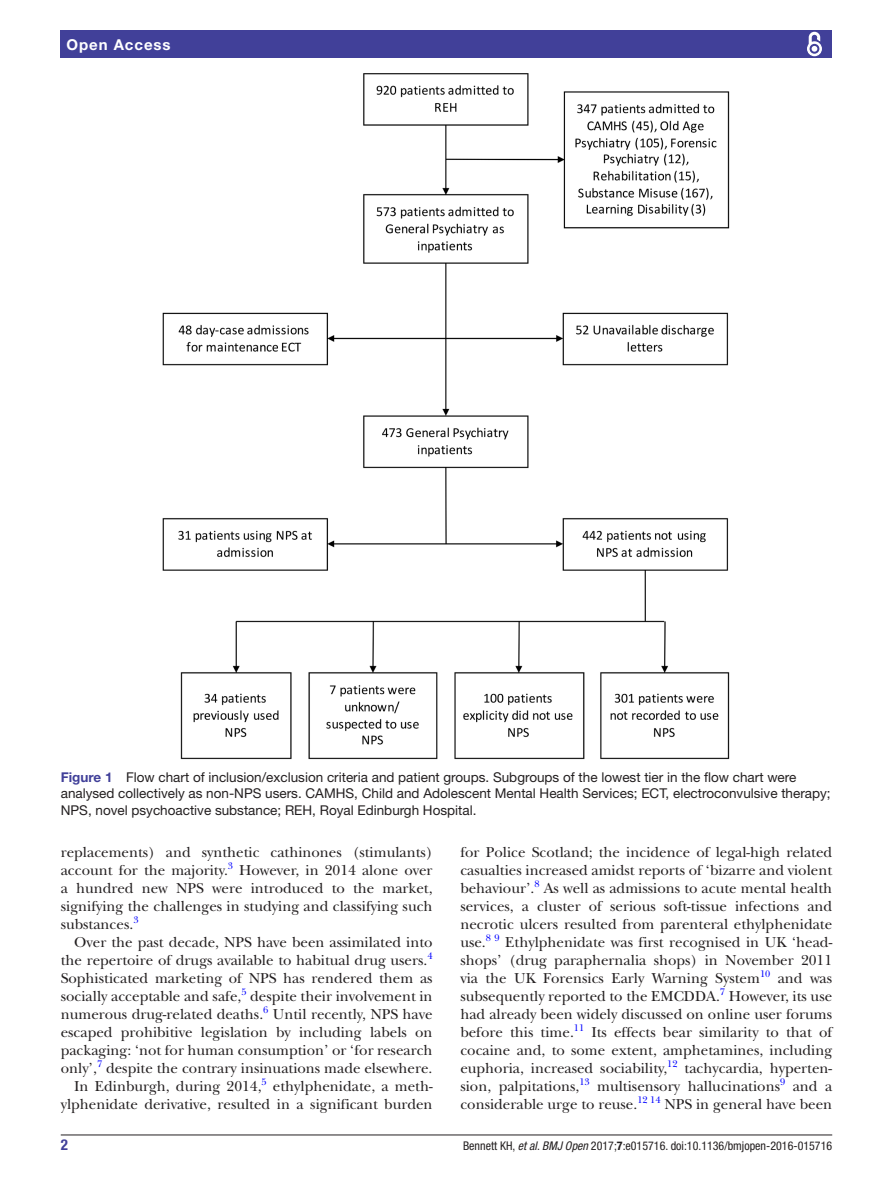
<style>
.page{position:relative;width:893px;height:1191px;background:#fff}
.page>*{position:absolute;margin:0;border:0;box-sizing:border-box;transform-origin:0 0}
.t1{font:15px/18px "New Baskerville";color:#231f20;text-align:justify}
.t2{font:700 15px "Helvetica Neue LT Std";letter-spacing:.065em;color:#fff}
.t3{font:700 condensed 15px "Helvetica Neue LT Std";color:#414099}
.t4{font:13.5px/16.2px "Helvetica Neue LT Std";color:#231f20}
.t5{font:condensed 12px "Helvetica Neue LT Std";color:#231f20}
.t6{font:9.9px "New Baskerville";color:#00f}
.s1{font-weight:700;color:#414099}
.s2{font-style:italic}
.s3{font-weight:700}
</style>
<div class="page">
<hr style="left:61px;top:1134px;width:771px;height:1px;background:#231f20">
<div style="left:61px;top:31px;width:771px;height:27px;background:#414099"></div>
<svg style="left:807px;top:31px;width:15px;height:26px"></svg>
<img style="left:162px;top:73px;width:568px;height:687px">
<p class="t2" style="left:66px;top:35px;width:106px">Open Access</p>
<p class="t4" style="left:61px;top:769px;width:771px"><span class="s1">Figure 1</span> Flow chart of inclusion/exclusion criteria and patient groups. Subgroups of the lowest tier in the flow chart were analysed collectively as non-NPS users. CAMHS, Child and Adolescent Mental Health Services; ECT, electroconvulsive therapy;<br>NPS, novel psychoactive substance; REH, Royal Edinburgh Hospital.</p>
<p class="t1" style="left:61px;top:843px;width:373px">replacements) and synthetic cathinones (stimulants) account for the majority.</p>
<p class="t1" style="left:460px;top:843px;width:373px">for Police Scotland; the incidence of legal-high related casualties increased amidst reports of ‘bizarre and violent behaviour’.</p>
<p class="t6" style="left:228px;top:859px;width:7px">3</p>
<p class="t1" style="left:61px;top:861px;width:373px;text-indent:178px">However, in 2014 alone over a hundred new NPS were introduced to the market, signifying the challenges in studying and classifying such substances.</p>
<p class="t6" style="left:534px;top:877px;width:7px">8</p>
<p class="t1" style="left:460px;top:879px;width:373px;text-indent:83px">As well as admissions to acute mental health services, a cluster of serious soft-tissue infections and necrotic ulcers resulted from parenteral ethylphenidate use.</p>
<p class="t6" style="left:133px;top:913px;width:7px">3</p>
<p class="t1" style="left:61px;top:933px;width:373px;text-indent:14px">Over the past decade, NPS have been assimilated into the repertoire of drugs available to habitual drug users.</p>
<p class="t6" style="left:486px;top:931px;width:15px">8 9</p>
<p class="t1" style="left:460px;top:933px;width:373px;text-indent:45px">Ethylphenidate was first recognised in UK ‘head&shy;shops’ (drug paraphernalia shops) in November 2011 via the UK Forensics Early Warning System</p>
<p class="t6" style="left:427px;top:949px;width:7px">4</p>
<p class="t1" style="left:61px;top:969px;width:373px">Sophisticated marketing of NPS has rendered them as socially acceptable and safe,</p>
<p class="t6" style="left:760px;top:967px;width:12px">10</p>
<p class="t1" style="left:778px;top:969px;width:56px">and was</p>
<p class="t6" style="left:720px;top:985px;width:7px">7</p>
<p class="t1" style="left:460px;top:987px;width:373px;text-indent:268px">However, its use had already been widely discussed on online user forums before this time.</p>
<p class="t6" style="left:241px;top:985px;width:7px">5</p>
<p class="t1" style="left:61px;top:987px;width:373px;text-indent:189px">despite their involvement in numerous drug-related deaths.</p>
<p class="t1" style="left:460px;top:987px;width:261px">subsequently reported to the EMCDDA.</p>
<p class="t6" style="left:263px;top:1003px;width:7px">6</p>
<p class="t1" style="left:61px;top:1005px;width:373px;text-indent:212px">Until recently, NPS have escaped prohibitive legislation by including labels on packaging: ‘not for human consumption’ or ‘for research only’,</p>
<p class="t6" style="left:574px;top:1021px;width:12px">11</p>
<p class="t1" style="left:460px;top:1023px;width:373px;text-indent:131px">Its effects bear similarity to that of cocaine and, to some extent, amphetamines, including euphoria, increased sociability,</p>
<p class="t6" style="left:97px;top:1057px;width:7px">7</p>
<p class="t1" style="left:74px;top:1059px;width:360px;text-indent:32px">despite the contrary insinuations made elsewhere.<br>In Edinburgh, during 2014,</p>
<p class="t6" style="left:667px;top:1057px;width:12px">12</p>
<p class="t1" style="left:685px;top:1059px;width:149px">tachycardia, hyperten-</p>
<p class="t6" style="left:262px;top:1075px;width:7px">5</p>
<p class="t1" style="left:61px;top:1077px;width:373px;text-align:right">ethylphenidate, a meth-<br>ylphenidate derivative, resulted in a significant burden</p>
<p class="t1" style="left:460px;top:1077px;width:121px">sion, palpitations,</p>
<p class="t6" style="left:579px;top:1075px;width:12px">13</p>
<p class="t1" style="left:597px;top:1077px;width:184px">multisensory hallucinations</p>
<p class="t6" style="left:780px;top:1075px;width:7px">9</p>
<p class="t1" style="left:793px;top:1077px;width:41px">and a</p>
<p class="t1" style="left:460px;top:1095px;width:178px">considerable urge to reuse.</p>
<p class="t6" style="left:637px;top:1093px;width:25px">12 14</p>
<p class="t1" style="left:664px;top:1095px;width:169px">NPS in general have been</p>
<p class="t3" style="left:61px;top:1135px;width:9px">2</p>
<p class="t5" style="left:463px;top:1138px;width:371px">Bennett KH, <span class="s2">et al</span>. <span class="s2">BMJ Open</span> 2017;<span class="s3">7</span>:e015716. doi:10.1136/bmjopen-2016-015716</p>
</div>
